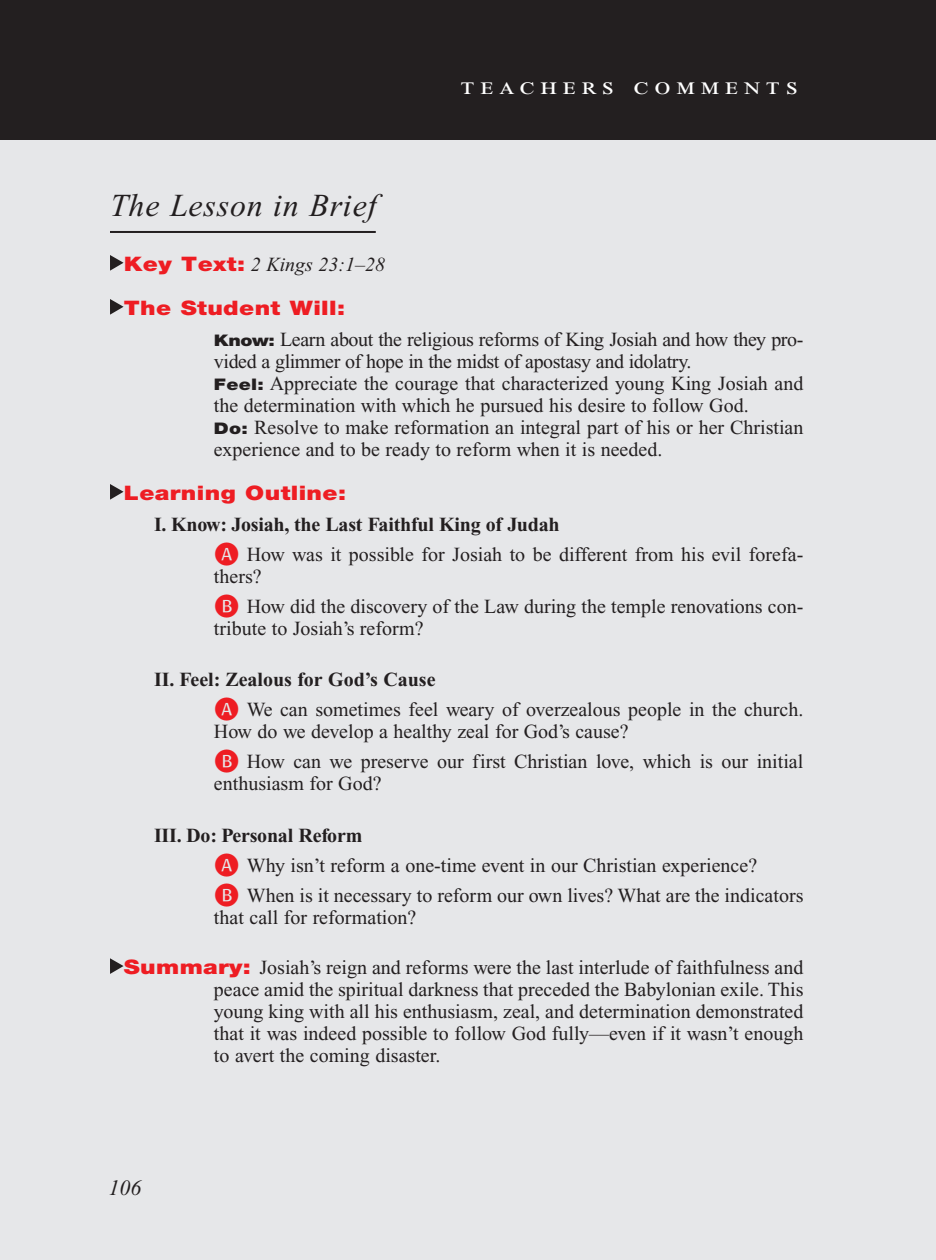
<style>
.page{position:relative;width:936px;height:1260px;background:#fff}
.page>*{position:absolute;margin:0;border:0;box-sizing:border-box;transform-origin:0 0}
.Main_Head_Teachers_C{font:italic 32px "Times New Roman PS Std";letter-spacing:.025em;color:#231f20}
.Teachers_Comments_He{font:24px "Times New Roman PS Std";letter-spacing:.2em;color:#fff;scale:1.2 1}
.PageNumbers{font:italic 22px "Times New Roman PS Std";color:#231f20}
.Bulleted_Points1{font:20px/22px "Times New Roman PS Std";color:#231f20}
.I_Have_to_Teach_Tomo{font:20px/22px "Times New Roman PS Std";color:#231f20;text-align:justify}
.Objectives_Body_Text{font:20px/22px "Times New Roman PS Std";color:#231f20}
.Objectives_Body_Text-2{font:20px/22px "Times New Roman PS Std";letter-spacing:-.02em;color:#231f20}
.Roman_Numeral_Sub_He{font:700 20px "Times New Roman PS Std";letter-spacing:-.01em;color:#231f20}
.T_Aim_bodyXindent{font:italic 20px "Times New Roman PS Std";color:#231f20}
.Roman_Numeral_Sub_He-2{font:900 20px "Helvetica Neue LT Std";letter-spacing:.015em;color:#ee1d23;scale:1.2 1}
.T_Aim_bodyXindent-2{font:900 20px "Helvetica Neue LT Std";letter-spacing:.015em;color:#ee1d23;scale:1.2 1}
.s1{font-family:"Helvetica Neue LT Std";font-weight:900;font-style:normal;color:#ee1d23}
.s2{font-family:"Helvetica Neue LT Std";font-weight:900;font-size:16px}
.s3{font-family:"Helvetica Neue LT Std";font-weight:900;color:#ee1d23}
</style>
<div class="page">
<div style="left:0;top:136px;width:936px;height:1124px;background:#e6e7e9"></div>
<hr style="left:110px;top:231px;width:266px;height:2px;background:#231f20">
<svg style="left:110px;top:255px;width:14px;height:16px"></svg>
<svg style="left:110px;top:299px;width:14px;height:16px"></svg>
<svg style="left:110px;top:484px;width:14px;height:16px"></svg>
<svg style="left:110px;top:958px;width:14px;height:16px"></svg>
<div style="left:0;top:0;width:936px;height:140px;background:#231f20"></div>
<p class="Teachers_Comments_He" style="left:461px;top:73px;width:283px">teachers comments</p>
<p class="Main_Head_Teachers_C" style="left:110px;top:188px;width:268px">The Lesson in Brief</p>
<p class="T_Aim_bodyXindent" style="left:124px;top:253px;width:263px"><span class="s1">Key Text:</span> 2 Kings 23:1–28</p>
<p class="T_Aim_bodyXindent-2" style="left:124px;top:296px;width:186px">The Student Will:</p>
<p class="Objectives_Body_Text-2" style="left:214px;top:328px;width:591px"><span class="s2">Know:</span> Learn about the religious reforms of King Josiah and how they pro&shy;vided a glimmer of hope in the midst of apostasy and idolatry.</p>
<p class="Objectives_Body_Text" style="left:214px;top:372px;width:591px"><span class="s2">Feel:</span> Appreciate the courage that characterized young King Josiah and the determination with which he pursued his desire to follow God.</p>
<p class="Objectives_Body_Text" style="left:214px;top:416px;width:591px"><span class="s2">Do:</span> Resolve to make reformation an integral part of his or her Christian experience and to be ready to reform when it is needed.</p>
<p class="Roman_Numeral_Sub_He-2" style="left:124px;top:481px;width:187px">Learning Outline:</p>
<p class="Roman_Numeral_Sub_He" style="left:154px;top:513px;width:407px">I. Know: Josiah, the Last Faithful King of Judah</p>
<p class="Bulleted_Points1" style="left:214px;top:543px;width:591px;text-indent:33px">How was it possible for Josiah to be different from his evil forefa&shy;thers?</p>
<p class="Bulleted_Points1" style="left:214px;top:595px;width:591px;text-indent:33px">How did the discovery of the Law during the temple renovations con&shy;tribute to Josiah’s reform?</p>
<p class="Roman_Numeral_Sub_He" style="left:154px;top:669px;width:283px">II. Feel: Zealous for God’s Cause</p>
<p class="Bulleted_Points1" style="left:214px;top:699px;width:591px;text-indent:33px">We can sometimes feel weary of overzealous people in the church.<br>How do we develop a healthy zeal for God’s cause?</p>
<p class="Bulleted_Points1" style="left:214px;top:751px;width:591px;text-indent:33px">How can we preserve our first Christian love, which is our initial enthusiasm for God?</p>
<p class="Roman_Numeral_Sub_He" style="left:154px;top:824px;width:210px">III. Do: Personal Reform</p>
<p class="Bulleted_Points1" style="left:247px;top:854px;width:512px">Why isn’t reform a one-time event in our Christian experience?</p>
<p class="Bulleted_Points1" style="left:214px;top:884px;width:591px;text-indent:33px">When is it necessary to reform our own lives? What are the indicators that call for reformation?</p>
<p class="I_Have_to_Teach_Tomo" style="left:214px;top:956px;width:591px;text-indent:-90px"><span class="s3">Summary:</span> Josiah’s reign and reforms were the last interlude of faithfulness and peace amid the spiritual darkness that preceded the Babylonian exile. This young king with all his enthusiasm, zeal, and determination demonstrated that it was indeed possible to follow God fully—even if it wasn’t enough to avert the coming disaster.</p>
<p class="PageNumbers" style="left:109px;top:1176px;width:34px">106</p>
</div>
